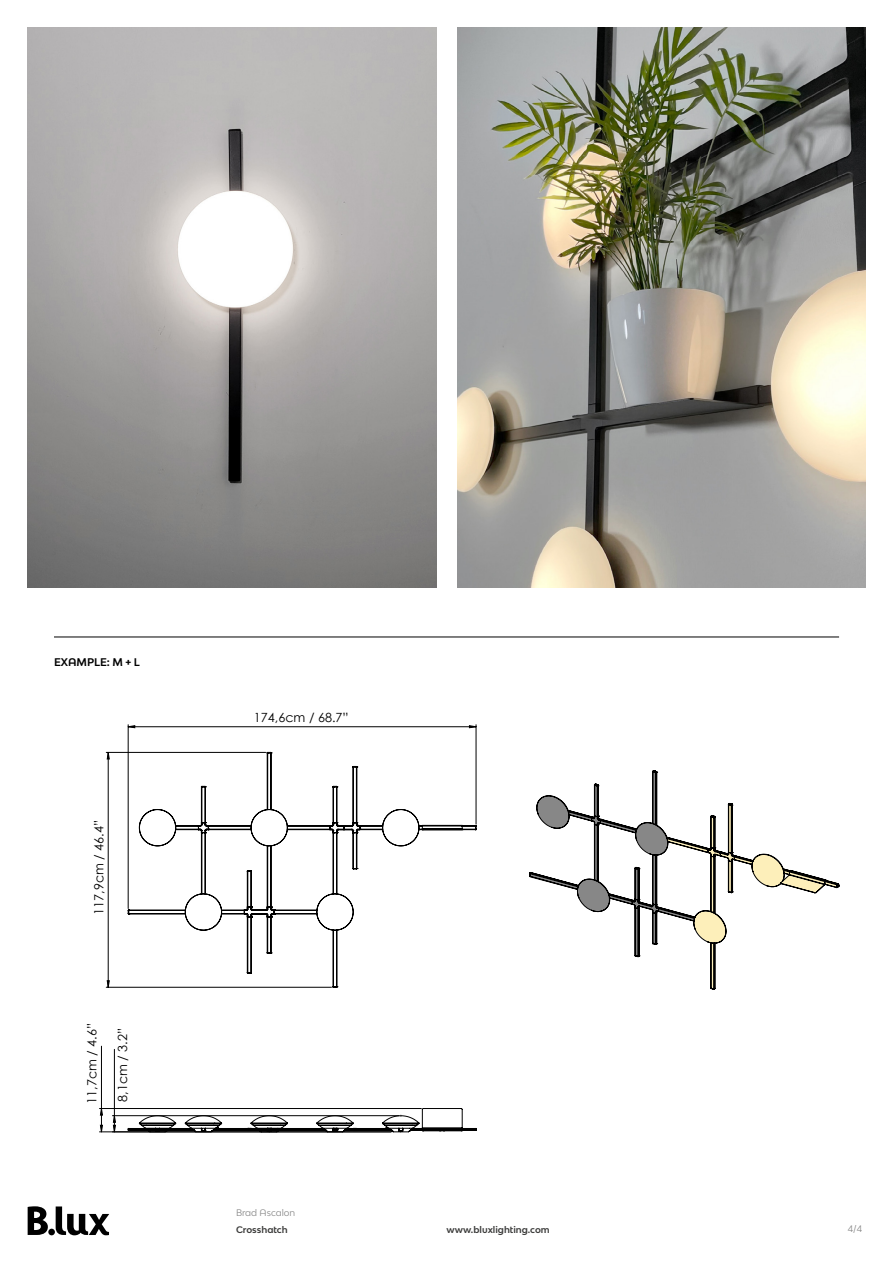
<style>
.page{position:relative;width:893px;height:1263px;background:#fff}
.page>*{position:absolute;margin:0;border:0;box-sizing:border-box;transform-origin:0 0}
.t1{font:12.6px "Century Gothic";color:#000}
.t2{font:700 10.5px "Bw Modelica SS01";color:#000}
.t3{font:700 9px "Bw Modelica SS01";color:#3c3c3b}
.t4{font:9px "Bw Modelica SS01";color:#878787}
</style>
<div class="page">
<img style="left:28px;top:28px;width:409px;height:559px">
<img style="left:457px;top:28px;width:408px;height:559px">
<svg style="left:28px;top:1206px;width:20px;height:29px"></svg>
<div style="left:48px;top:1229px;width:7px;height:6px;background:#000;border-radius:50%"></div>
<svg style="left:56px;top:1206px;width:53px;height:29px"></svg>
<hr style="left:54px;top:637px;width:785px;height:1px;background:#000">
<svg style="left:107px;top:753px;width:3px;height:234px"></svg>
<svg style="left:129px;top:725px;width:347px;height:3px"></svg>
<hr style="left:99px;top:1108px;width:322px;height:1px;background:#000">
<hr style="left:99px;top:1131px;width:292px;height:1px;background:#000">
<hr style="left:101px;top:1046px;width:1px;height:62px;background:#000">
<svg style="left:100px;top:1109px;width:3px;height:23px"></svg>
<hr style="left:106px;top:752px;width:160px;height:1px;background:#000">
<hr style="left:106px;top:987px;width:225px;height:1px;background:#000">
<hr style="left:108px;top:752px;width:1px;height:235px;background:#000">
<hr style="left:128px;top:725px;width:1px;height:183px;background:#000">
<hr style="left:476px;top:725px;width:1px;height:99px;background:#000">
<hr style="left:128px;top:726px;width:348px;height:1px;background:#000">
<hr style="left:112px;top:1115px;width:287px;height:1px;background:#000">
<hr style="left:114px;top:1049px;width:1px;height:67px;background:#000">
<svg style="left:113px;top:1115px;width:3px;height:17px"></svg>
<svg style="left:128px;top:751px;width:349px;height:237px"></svg>
<svg style="left:128px;top:1108px;width:349px;height:24px"></svg>
<svg style="left:529px;top:770px;width:310px;height:220px"></svg>
<p class="t2" style="left:54px;top:655px;width:87px">EXAMPLE: M + L</p>
<p class="t1" style="left:90px;top:915px;width:96px;rotate:-90deg">117,9cm / 46.4”</p>
<p class="t1" style="left:83px;top:1104px;width:82px;rotate:-90deg">11,7cm / 4.6”</p>
<p class="t1" style="left:114px;top:1102px;width:75px;rotate:-90deg">8,1cm / 3.2”</p>
<p class="t1" style="left:254px;top:708px;width:96px">174,6cm / 68.7”</p>
<p class="t4" style="left:236px;top:1206px;width:61px">Brad Ascalon</p>
<p class="t3" style="left:236px;top:1223px;width:53px">Crosshatch</p>
<p class="t3" style="left:446px;top:1223px;width:105px">www.bluxlighting.com</p>
<p class="t4" style="left:848px;top:1222px;width:16px">4/4</p>
</div>
